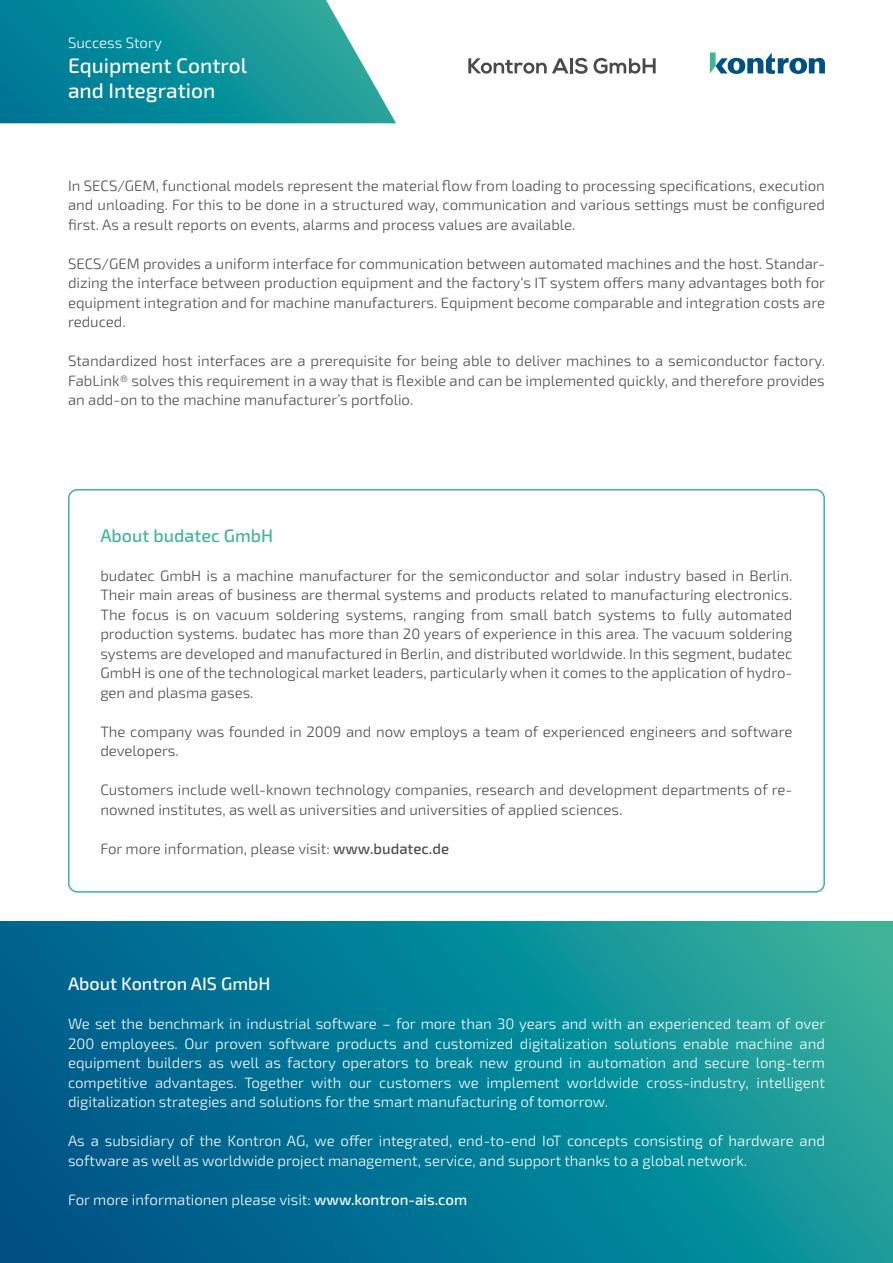
<style>
.page{position:relative;width:893px;height:1263px;background:#fff}
.page>*{position:absolute;margin:0;border:0;box-sizing:border-box;transform-origin:0 0}
.t1{font:500 21px/25.2px "Sn T";color:#fff}
.t2{font:500 18px "Sn T";color:#fff}
.t3{font:500 18px "Sn T";color:#3fb498}
.t4{font:300 15px/19.5px "Sn T";color:#4a4a49;text-align:justify}
.t5{font:300 15px/19.5px "Sn T";color:#fff;text-align:justify}
.s1{font-weight:500}
</style>
<div class="page">
<svg style="left:0;top:0;width:396px;height:123px;background:#1f97a1"></svg>
<svg style="left:710px;top:53px;width:115px;height:21px"></svg>
<svg style="left:468px;top:58px;width:188px;height:16px"></svg>
<svg style="left:0;top:922px;width:893px;height:341px;background:#087e95"></svg>
<div style="left:68px;top:489px;width:757px;height:404px;border:2px solid #3fb498;border-radius:9px"></div>
<p class="t5" style="left:68px;top:33px;width:95px">Success Story</p>
<h1 class="t1" style="left:68px;top:54px;width:181px">Equipment Control and Integration</h1>
<p class="t4" style="left:68px;top:176px;width:758px">In SECS/GEM, functional models represent the material flow from loading to processing specifications, execution and unloading. For this to be done in a structured way, communication and various settings must be configured first. As a result reports on events, alarms and process values are available.</p>
<p class="t4" style="left:68px;top:254px;width:759px">SECS/GEM provides a uniform interface for communication between automated machines and the host. Standar&shy;dizing the interface between production equipment and the factory‘s IT system offers many advantages both for equipment integration and for machine manufacturers. Equipment become comparable and integration costs are reduced.</p>
<p class="t4" style="left:68px;top:351px;width:758px">Standardized host interfaces are a prerequisite for being able to deliver machines to a semiconductor factory.<br>FabLink® solves this requirement in a way that is flexible and can be implemented quickly, and therefore provides an add-on to the machine manufacturer’s portfolio.</p>
<p class="t3" style="left:100px;top:525px;width:174px">About budatec GmbH</p>
<p class="t4" style="left:100px;top:566px;width:694px">budatec GmbH is a machine manufacturer for the semiconductor and solar industry based in Berlin.<br>Their main areas of business are thermal systems and products related to manufacturing electronics.<br>The focus is on vacuum soldering systems, ranging from small batch systems to fully automated production systems. budatec has more than 20 years of experience in this area. The vacuum soldering systems are developed and manufactured in Berlin, and distributed worldwide. In this segment, budatec GmbH is one of the technological market leaders, particularly when it comes to the application of hydro&shy;gen and plasma gases.</p>
<p class="t4" style="left:100px;top:722px;width:694px">The company was founded in 2009 and now employs a team of experienced engineers and software developers.</p>
<p class="t4" style="left:100px;top:780px;width:694px">Customers include well-known technology companies, research and development departments of re&shy;nowned institutes, as well as universities and universities of applied sciences.</p>
<p class="t4" style="left:100px;top:839px;width:350px">For more information, please visit: <span class="s1">www.budatec.de</span></p>
<p class="t2" style="left:68px;top:973px;width:204px">About Kontron AIS GmbH</p>
<p class="t5" style="left:68px;top:1014px;width:759px">We set the benchmark in industrial software – for more than 30 years and with an experienced team of over 200 employees. Our proven software products and customized digitalization solutions enable machine and equipment builders as well as factory operators to break new ground in automation and secure long-term competitive advantages. Together with our customers we implement worldwide cross-industry, intelligent digitalization strategies and solutions for the smart manufacturing of tomorrow.</p>
<p class="t5" style="left:68px;top:1131px;width:758px">As a subsidiary of the Kontron AG, we offer integrated, end-to-end IoT concepts consisting of hardware and software as well as worldwide project management, service, and support thanks to a global network.</p>
<p class="t5" style="left:68px;top:1190px;width:401px">For more informationen please visit: <span class="s1">www.kontron-ais.com</span></p>
</div>
